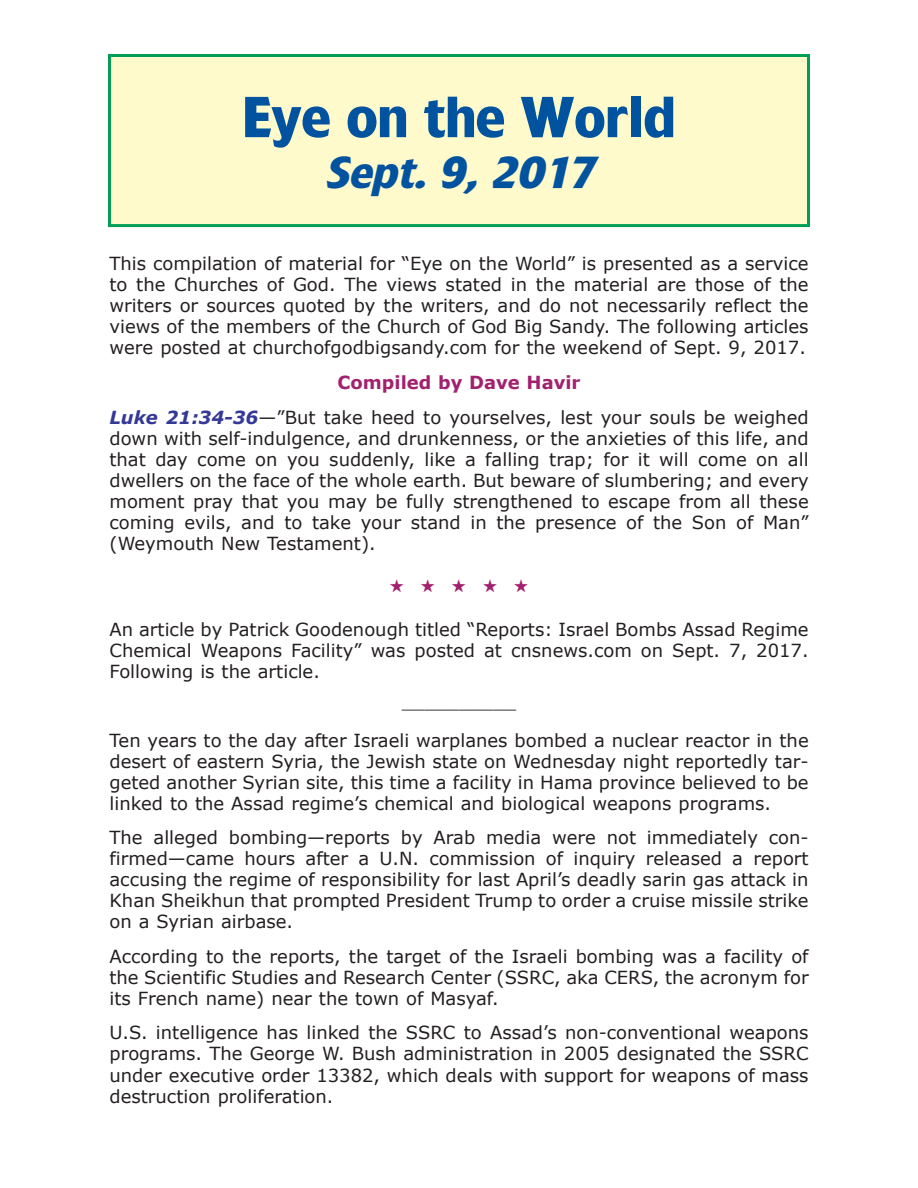
<style>
.page{position:relative;width:918px;height:1188px;background:#fff}
.page>*{position:absolute;margin:0;border:0;box-sizing:border-box;transform-origin:0 0}
.t1{font:700 54px "Forever";color:#0153a0;scale:1.05 1}
.t2{font:italic 700 42px "Forever";color:#0153a0;scale:1.05 1}
.t3{font:18px/21px "Verdana";color:#231f20;text-align:justify}
.t4{font:18px "Zapf Dingbats";color:#a1216f}
.s1{font-weight:700;color:#a1216f}
.s2{font-weight:700;font-style:italic;color:#343896}
</style>
<div class="page">
<div style="left:110px;top:56px;width:698px;height:170px;background:#fffacb"></div>
<div style="left:108px;top:54px;width:702px;height:173px;border:3px solid #009e57"></div>
<h1 class="t1" style="left:242px;top:98px;width:414px">Eye on the World</h1>
<h2 class="t2" style="left:325px;top:157px;width:266px">Sept. 9, 2017</h2>
<p class="t3" style="left:110px;top:253px;width:701px">This compilation of material for “Eye on the World” is presented as a service to the Churches of God. The views stated in the material are those of the writers or sources quoted by the writers, and do not necessarily reflect the views of the members of the Church of God Big Sandy. The following articles were posted at churchofgodbigsandy.com for the weekend of Sept. 9, 2017.</p>
<p class="t3" style="left:110px;top:365px;width:701px;line-height:34.5px;text-align:center"><span class="s1">Compiled by Dave Havir<br></span><span class="s2">Luke 21:34-36</span>—”But take heed to yourselves, lest your souls be weighed</p>
<p class="t3" style="left:110px;top:427px;width:701px">down with self-indulgence, and drunkenness, or the anxieties of this life, and that day come on you suddenly, like a falling trap; for it will come on all dwellers on the face of the whole earth. But beware of slumbering; and every moment pray that you may be fully strengthened to escape from all these coming evils, and to take your stand in the presence of the Son of Man” (Weymouth New Testament).</p>
<p class="t4" style="left:389px;top:577px;width:141px">★★★★★</p>
<p class="t3" style="left:110px;top:618px;width:701px">An article by Patrick Goodenough titled “Reports: Israel Bombs Assad Regime Chemical Weapons Facility” was posted at cnsnews.com on Sept. 7, 2017.<br>Following is the article.</p>
<p class="t3" style="left:110px;top:681px;width:701px;line-height:39px;text-align:center">__________<br>Ten years to the day after Israeli warplanes bombed a nuclear reactor in the</p>
<p class="t3" style="left:110px;top:750px;width:701px">desert of eastern Syria, the Jewish state on Wednesday night reportedly tar&shy;geted another Syrian site, this time a facility in Hama province believed to be linked to the Assad regime’s chemical and biological weapons programs.</p>
<p class="t3" style="left:110px;top:827px;width:701px">The alleged bombing—reports by Arab media were not immediately con&shy;firmed—came hours after a U.N. commission of inquiry released a report accusing the regime of responsibility for last April’s deadly sarin gas attack in Khan Sheikhun that prompted President Trump to order a cruise missile strike on a Syrian airbase.</p>
<p class="t3" style="left:110px;top:945px;width:701px">According to the reports, the target of the Israeli bombing was a facility of the Scientific Studies and Research Center (SSRC, aka CERS, the acronym for its French name) near the town of Masyaf.</p>
<p class="t3" style="left:109px;top:1022px;width:701px">U.S. intelligence has linked the SSRC to Assad’s non-conventional weapons programs. The George W. Bush administration in 2005 designated the SSRC under executive order 13382, which deals with support for weapons of mass destruction proliferation.</p>
</div>
